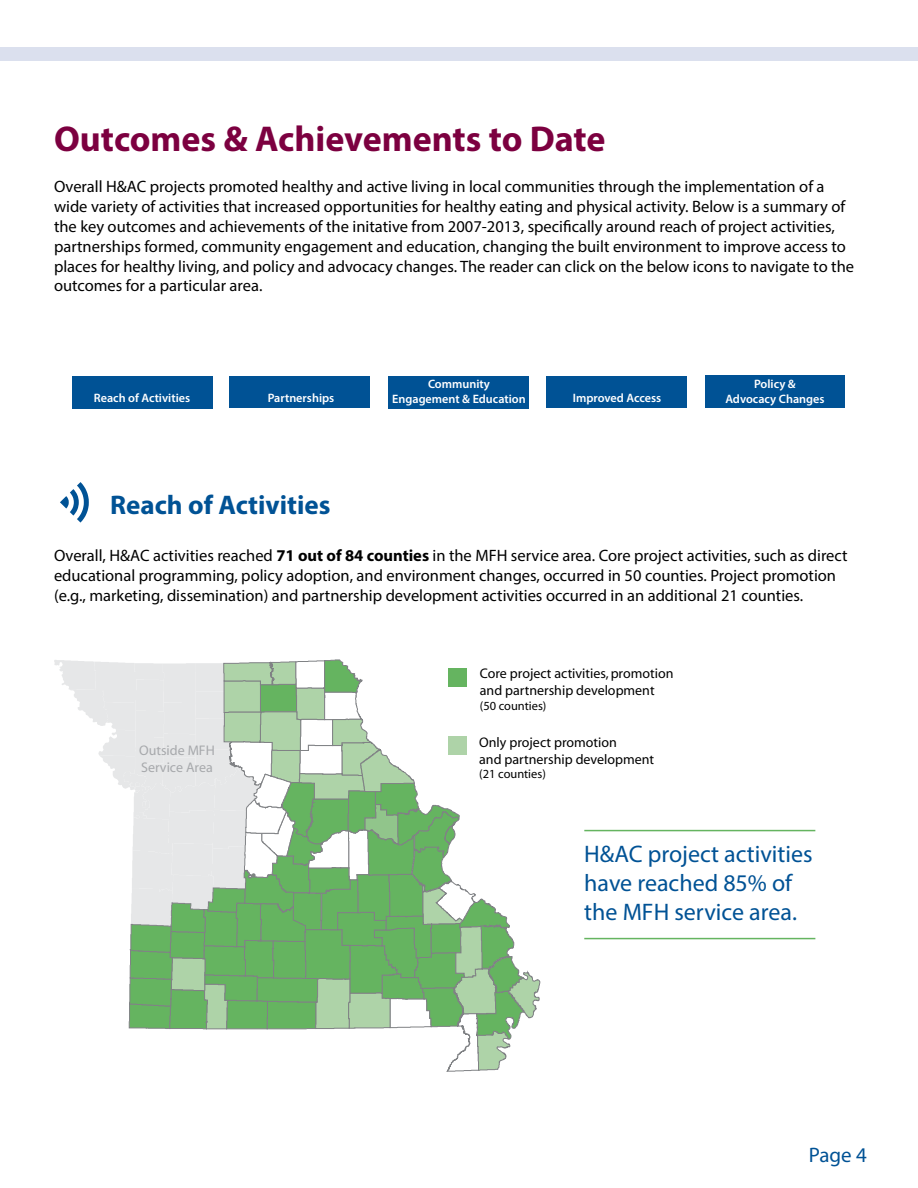
<style>
.page{position:relative;width:918px;height:1188px;background:#fff}
.page>*{position:absolute;margin:0;border:0;box-sizing:border-box;transform-origin:0 0}
.t1{font:700 36px "Myriad Pro";color:#7c0040}
.t2{font:700 27px "Myriad Pro";color:#005295}
.t3{font:24px/28.8px "Myriad Pro";color:#005295}
.t4{font:21px "Myriad Pro";color:#005295}
.t5{font:16.5px/19.8px "Myriad Pro";color:#000}
.t6{font:13.95px/16.8px "Myriad";color:#000}
.t7{font:13.95px/16.8px "Myriad";color:#a7a9ac}
.t8{font:12.45px "Myriad";color:#000}
.t9{font:600 12.15px/14.7px "Myriad Pro";color:#fff;text-align:center}
.s1{font-weight:700}
</style>
<div class="page">
<svg style="left:60px;top:482px;width:29px;height:41px"></svg>
<hr style="left:584px;top:830px;width:231px;height:1px;background:#65b460">
<hr style="left:584px;top:938px;width:231px;height:1px;background:#65b460">
<div style="left:230px;top:376px;width:140px;height:32px;background:#005295"></div>
<div style="left:72px;top:376px;width:141px;height:33px;background:#005295"></div>
<svg style="left:54px;top:659px;width:487px;height:413px"></svg>
<div style="left:0;top:48px;width:918px;height:13px;background:#dbe0ee"></div>
<div style="left:389px;top:376px;width:140px;height:33px;background:#005295"></div>
<div style="left:546px;top:376px;width:141px;height:32px;background:#005295"></div>
<div style="left:705px;top:376px;width:139px;height:32px;background:#005295"></div>
<h1 class="t1" style="left:54px;top:116px;width:553px">Outcomes &amp; Achievements to Date</h1>
<p class="t5" style="left:54px;top:177px;width:802px">Overall H&amp;AC projects promoted healthy and active living in local communities through the implementation of a wide variety of activities that increased opportunities for healthy eating and physical activity. Below is a summary of the key outcomes and achievements of the initative from 2007-2013, specifically around reach of project activities, partnerships formed, community engagement and education, changing the built environment to improve access to places for healthy living, and policy and advocacy changes. The reader can click on the below icons to navigate to the outcomes for a particular area.</p>
<p class="t9" style="left:94px;top:390px;width:98px">Reach of Activities</p>
<p class="t9" style="left:268px;top:390px;width:68px">Partnerships</p>
<p class="t9" style="left:392px;top:377px;width:135px">Community<br>Engagement &amp; Education</p>
<p class="t9" style="left:573px;top:391px;width:90px">Improved Access</p>
<p class="t9" style="left:725px;top:376px;width:101px">Policy &amp;<br>Advocacy Changes</p>
<h2 class="t2" style="left:110px;top:487px;width:222px">Reach of Activities</h2>
<p class="t5" style="left:54px;top:545px;width:795px">Overall, H&amp;AC activities reached <span class="s1">71 out of 84 counties</span> in the MFH service area. Core project activities, such as direct educational programming, policy adoption, and environment changes, occurred in 50 counties. Project promotion (e.g., marketing, dissemination) and partnership development activities occurred in an additional 21 counties.</p>
<p class="t6" style="left:480px;top:666px;width:195px">Core project activities, promotion and partnership development</p>
<p class="t8" style="left:480px;top:700px;width:68px">(50 counties)</p>
<p class="t7" style="left:139px;top:742px;width:77px">Outside MFH<br>Service Area</p>
<p class="t6" style="left:479px;top:734px;width:176px">Only project promotion<br>and partnership development</p>
<p class="t8" style="left:479px;top:768px;width:68px">(21 counties)</p>
<h3 class="t3" style="left:584px;top:840px;width:230px">H&amp;AC project activities have reached 85% of the MFH service area.</h3>
<p class="t4" style="left:809px;top:1142px;width:60px">Page 4</p>
</div>
